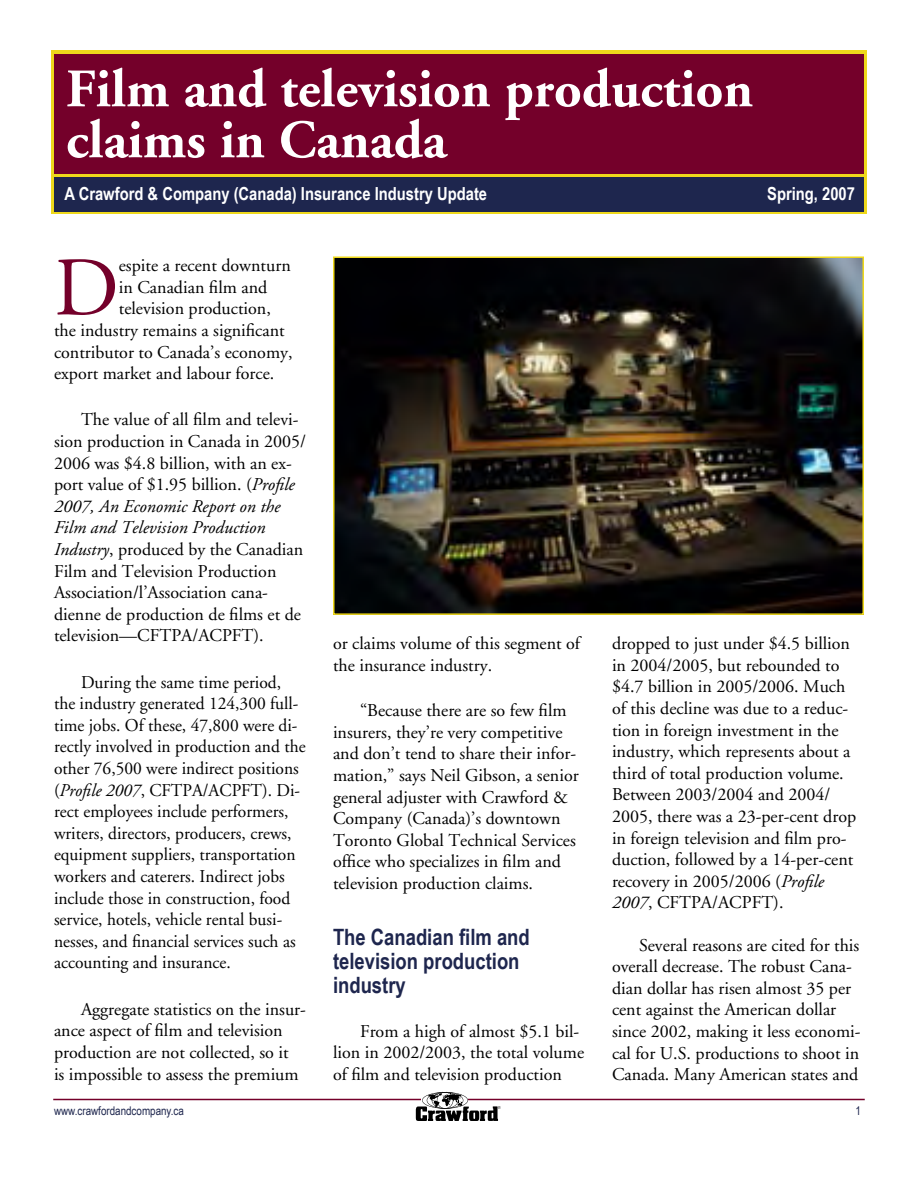
<style>
.page{position:relative;width:918px;height:1188px;background:#fff}
.page>*{position:absolute;margin:0;border:0;box-sizing:border-box;transform-origin:0 0}
.t1{font:83.1px "Adobe Garamond";color:#74002a}
.t2{font:700 54px/51px "Adobe Garamond";color:#fff}
.t3{font:700 22.5px/24px "Arial Narrow";color:#1e264e}
.t4{font:18px/21.6px "Adobe Garamond";color:#000}
.t5{font:700 18px "Arial Narrow";color:#fff}
.t6{font:12px "Arial Narrow";color:#1e264e}
.s1{font-style:italic}
</style>
<div class="page">
<div style="left:51px;top:50px;width:815px;height:164px;background:#eed81b"></div>
<div style="left:54px;top:177px;width:810px;height:34px;background:#1e264e"></div>
<div style="left:54px;top:54px;width:810px;height:120px;background:#74002a"></div>
<hr style="left:53px;top:1099px;width:812px;height:1px;background:#74002a">
<svg style="left:416px;top:1092px;width:85px;height:29px"></svg>
<img style="left:336px;top:259px;width:525px;height:353px">
<div style="left:333px;top:256px;width:531px;height:359px;border:2px solid #eed81b"></div>
<h2 class="t2" style="left:66px;top:65px;width:689px">Film and television production claims in Canada</h2>
<p class="t5" style="left:64px;top:183px;width:424px">A Crawford &amp; Company (Canada) Insurance Industry Update</p>
<p class="t5" style="left:767px;top:183px;width:89px">Spring, 2007</p>
<h1 class="t1" style="left:54px;top:244px;width:66px">D</h1>
<p class="t4" style="left:119px;top:255px;width:173px">espite a recent downturn</p>
<p class="t4" style="left:119px;top:277px;width:150px">in Canadian film and</p>
<p class="t4" style="left:119px;top:298px;width:154px">television production,</p>
<p class="t4" style="left:54px;top:320px;width:232px">the industry remains a significant</p>
<p class="t4" style="left:54px;top:342px;width:240px">contributor to Canada’s economy,</p>
<p class="t4" style="left:54px;top:363px;width:222px">export market and labour force.</p>
<p class="t4" style="left:54px;top:409px;width:253px;text-indent:27px">The value of all film and televi&shy;sion production in Canada in 2005/ 2006 was $4.8 billion, with an ex&shy;port value of $1.95 billion. (<span class="s1">Profile 2007, An Economic Report on the Film and Television Production Industry</span>, produced by the Canadian Film and Television Production Association/l’Association cana&shy;dienne de production de films et de television—CFTPA/ACPFT).</p>
<p class="t4" style="left:54px;top:672px;width:253px;text-indent:27px">During the same time period, the industry generated 124,300 full&shy;time jobs. Of these, 47,800 were di&shy;rectly involved in production and the other 76,500 were indirect positions (<span class="s1">Profile 2007</span>, CFTPA/ACPFT). Di&shy;rect employees include performers, writers, directors, producers, crews, equipment suppliers, transportation workers and caterers. Indirect jobs include those in construction, food service, hotels, vehicle rental busi&shy;nesses, and financial services such as accounting and insurance.</p>
<p class="t4" style="left:54px;top:999px;width:254px;text-indent:27px">Aggregate statistics on the insur&shy;ance aspect of film and television production are not collected, so it<br>is impossible to assess the premium</p>
<p class="t4" style="left:333px;top:633px;width:249px">or claims volume of this segment of the insurance industry.</p>
<p class="t4" style="left:333px;top:700px;width:247px;text-indent:27px">“Because there are so few film insurers, they’re very competitive and don’t tend to share their infor&shy;mation,” says Neil Gibson, a senior general adjuster with Crawford &amp; Company (Canada)’s downtown Toronto Global Technical Services office who specializes in film and television production claims.</p>
<p class="t3" style="left:333px;top:925px;width:198px">The Canadian film and television production industry</p>
<p class="t4" style="left:333px;top:1020px;width:253px;text-indent:27px">From a high of almost $5.1 bil&shy;lion in 2002/2003, the total volume of film and television production</p>
<p class="t4" style="left:612px;top:633px;width:246px">dropped to just under $4.5 billion in 2004/2005, but rebounded to $4.7 billion in 2005/2006. Much of this decline was due to a reduc&shy;tion in foreign investment in the industry, which represents about a third of total production volume.<br>Between 2003/2004 and 2004/<br>2005, there was a 23-per-cent drop in foreign television and film pro&shy;duction, followed by a 14-per-cent recovery in 2005/2006 (<span class="s1">Profile<br>2007</span>, CFTPA/ACPFT).</p>
<p class="t4" style="left:612px;top:935px;width:250px;text-indent:27px">Several reasons are cited for this overall decrease. The robust Cana&shy;dian dollar has risen almost 35 per cent against the American dollar since 2002, making it less economi&shy;cal for U.S. productions to shoot in Canada. Many American states and</p>
<p class="t6" style="left:54px;top:1104px;width:131px">www.crawfordandcompany.ca</p>
<p class="t6" style="left:856px;top:1104px;width:7px">1</p>
</div>
